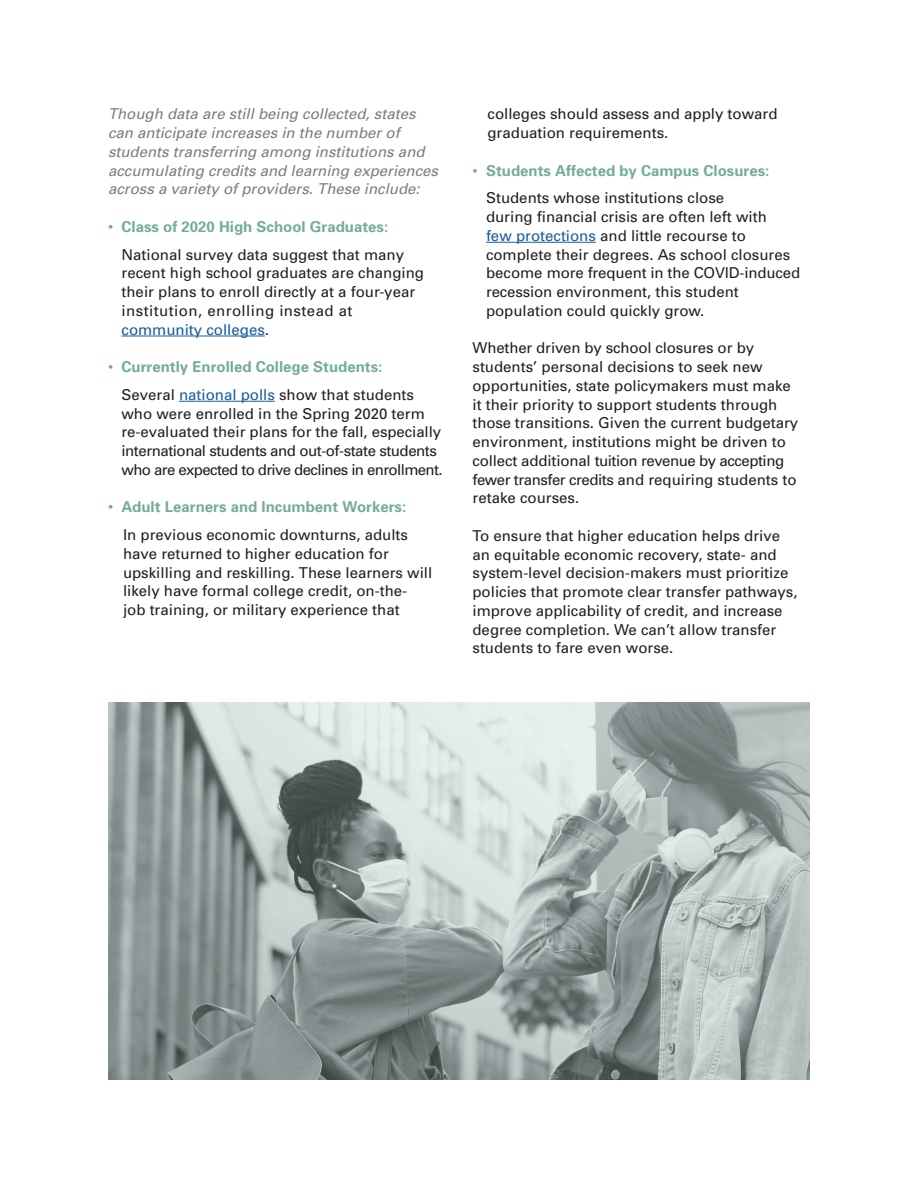
<style>
.page{position:relative;width:918px;height:1188px;background:#fff}
.page>*{position:absolute;margin:0;border:0;box-sizing:border-box;transform-origin:0 0}
.t1{font:15px/18.8px "Univers";color:#231f20}
.t2{font:italic 15px/18.8px "Univers";color:#767f84}
.t3{font:700 15px "Univers";color:#74ad99}
.t4{font:15px "Univers";color:#175d9e}
.s1{font-weight:400}
.s2{color:#231f20}
.s3{color:#175d9e}
</style>
<div class="page">
<hr style="left:122px;top:336px;width:143px;height:1px;background:#175d9e">
<hr style="left:179px;top:401px;width:96px;height:1px;background:#175d9e">
<hr style="left:486px;top:242px;width:110px;height:1px;background:#175d9e">
<svg style="left:108px;top:702px;width:702px;height:378px;background:#a1acaa"></svg>
<p class="t2" style="left:108px;top:105px;width:309px">Though data are still being collected, states</p>
<p class="t2" style="left:108px;top:123px;width:332px">can anticipate increases in the number of students transferring among institutions and accumulating credits and learning experiences across a variety of providers. These include:</p>
<p class="t3" style="left:108px;top:217px;width:282px"><span class="s1">•</span> Class of 2020 High School Graduates:</p>
<p class="t1" style="left:122px;top:245px;width:304px">National survey data suggest that many recent high school graduates are changing their plans to enroll directly at a four-year institution, enrolling instead at</p>
<p class="t4" style="left:122px;top:320px;width:149px">community colleges<span class="s2">.</span></p>
<p class="t3" style="left:108px;top:358px;width:276px"><span class="s1">•</span> Currently Enrolled College Students:</p>
<p class="t1" style="left:122px;top:385px;width:323px">Several <span class="s3">national polls</span> show that students who were enrolled in the Spring 2020 term re-evaluated their plans for the fall, especially international students and out-of-state students who are expected to drive declines in enrollment.</p>
<p class="t3" style="left:108px;top:498px;width:300px"><span class="s1">•</span> Adult Learners and Incumbent Workers:</p>
<p class="t1" style="left:123px;top:525px;width:311px">In previous economic downturns, adults have returned to higher education for upskilling and reskilling. These learners will likely have formal college credit, on-the&shy;job training, or military experience that</p>
<p class="t1" style="left:488px;top:105px;width:292px">colleges should assess and apply toward graduation requirements.</p>
<p class="t3" style="left:472px;top:161px;width:298px"><span class="s1">•</span> Students Affected by Campus Closures:</p>
<p class="t1" style="left:486px;top:189px;width:240px">Students whose institutions close</p>
<p class="t1" style="left:486px;top:207px;width:282px">during financial crisis are often left with</p>
<p class="t1" style="left:486px;top:226px;width:316px"><span class="s3">few protections</span> and little recourse to complete their degrees. As school closures become more frequent in the COVID-induced recession environment, this student population could quickly grow.</p>
<p class="t1" style="left:472px;top:339px;width:320px">Whether driven by school closures or by students’ personal decisions to seek new opportunities, state policymakers must make</p>
<p class="t1" style="left:472px;top:395px;width:327px">it their priority to support students through those transitions. Given the current budgetary environment, institutions might be driven to collect additional tuition revenue by accepting fewer transfer credits and requiring students to retake courses.</p>
<p class="t1" style="left:472px;top:526px;width:309px">To ensure that higher education helps drive</p>
<p class="t1" style="left:472px;top:545px;width:327px">an equitable economic recovery, state- and system-level decision-makers must prioritize policies that promote clear transfer pathways, improve applicability of credit, and increase degree completion. We can’t allow transfer students to fare even worse.</p>
</div>
